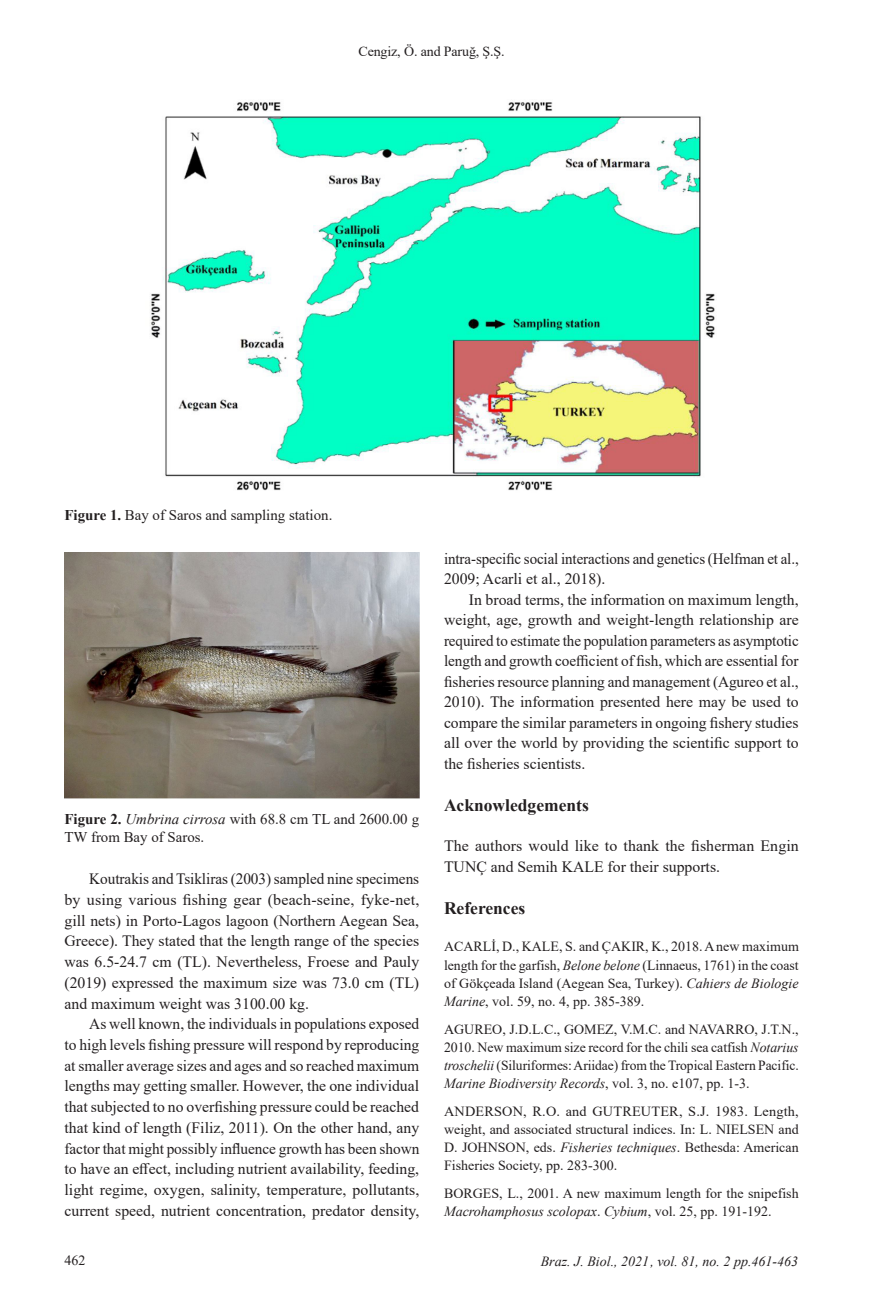
<style>
.page{position:relative;width:893px;height:1315px;background:#fff}
.page>*{position:absolute;margin:0;border:0;box-sizing:border-box;transform-origin:0 0}
.AcknowledgmentHead{font:700 17.5px "Times New Roman";color:#231f20}
.ReferenceHead{font:700 17.5px "Times New Roman";color:#231f20}
.Paragraph{font:15.75px/20.7px "Times New Roman";color:#231f20;text-align:justify}
.Paragraph-2{font:15.75px/20.5px "Times New Roman";color:#231f20;scale:.95 1}
.Acknowledgment{font:15.75px/20.5px "Times New Roman";letter-spacing:.005em;color:#231f20}
.FigureCaption{font:14.88px/17.8px "Times New Roman";color:#231f20}
.Reference{font:14px/18px "Times New Roman";color:#231f20;text-align:justify}
.t1{font:italic 14px "Times New Roman";color:#231f20}
.s1{font-weight:700}
.s2{font-style:italic}
</style>
<div class="page">
<img style="left:150px;top:102px;width:565px;height:389px">
<img style="left:64px;top:553px;width:355px;height:245px">
<p class="Reference" style="left:358px;top:42px;width:148px">Cengiz, Ö. and Paruğ, Ş.Ş.</p>
<p class="FigureCaption" style="left:64px;top:505px;width:269px"><span class="s1">Figure 1.</span> Bay of Saros and sampling station.</p>
<p class="FigureCaption" style="left:64px;top:809px;width:356px"><span class="s1">Figure 2.</span> <span class="s2">Umbrina cirrosa</span> with 68.8 cm TL and 2600.00 g<br>TW from Bay of Saros.</p>
<p class="Paragraph" style="left:64px;top:868px;width:356px;text-indent:25px">Koutrakis and Tsikliras (2003) sampled nine specimens by using various fishing gear (beach-seine, fyke-net, gill nets) in Porto-Lagos lagoon (Northern Aegean Sea, Greece). They stated that the length range of the species was 6.5-24.7 cm (TL). Nevertheless, Froese and Pauly (2019) expressed the maximum size was 73.0 cm (TL) and maximum weight was 3100.00 kg.</p>
<p class="Paragraph" style="left:64px;top:1013px;width:356px;text-indent:25px">As well known, the individuals in populations exposed to high levels fishing pressure will respond by reproducing at smaller average sizes and ages and so reached maximum lengths may getting smaller. However, the one individual that subjected to no overfishing pressure could be reached that kind of length (Filiz, 2011). On the other hand, any factor that might possibly influence growth has been shown to have an effect, including nutrient availability, feeding, light regime, oxygen, salinity, temperature, pollutants, current speed, nutrient concentration, predator density,</p>
<p class="Paragraph-2" style="left:444px;top:548px;width:375px">intra-specific social interactions and genetics (Helfman et al.,<br>2009; Acarli et al., 2018).</p>
<p class="Paragraph" style="left:444px;top:588px;width:356px;text-indent:25px">In broad terms, the information on maximum length, weight, age, growth and weight-length relationship are required to estimate the population parameters as asymptotic length and growth coefficient of fish, which are essential for fisheries resource planning and management (Agureo et al., 2010). The information presented here may be used to compare the similar parameters in ongoing fishery studies all over the world by providing the scientific support to the fisheries scientists.</p>
<p class="AcknowledgmentHead" style="left:444px;top:792px;width:146px">Acknowledgements</p>
<p class="Acknowledgment" style="left:444px;top:835px;width:356px">The authors would like to thank the fisherman Engin<br>TUNÇ and Semih KALE for their supports.</p>
<p class="ReferenceHead" style="left:444px;top:895px;width:83px">References</p>
<p class="Reference" style="left:444px;top:937px;width:356px">ACARLİ, D., KALE, S. and ÇAKIR, K., 2018. A new maximum length for the garfish, <span class="s2">Belone belone</span> (Linnaeus, 1761) in the coast of Gökçeada Island (Aegean Sea, Turkey). <span class="s2">Cahiers de Biologie Marine</span>, vol. 59, no. 4, pp. 385-389.</p>
<p class="Reference" style="left:444px;top:1019px;width:356px">AGUREO, J.D.L.C., GOMEZ, V.M.C. and NAVARRO, J.T.N., 2010. New maximum size record for the chili sea catfish <span class="s2">Notarius troschelii</span> (Siluriformes: Ariidae) from the Tropical Eastern Pacific.<br><span class="s2">Marine Biodiversity Records</span>, vol. 3, no. e107, pp. 1-3.</p>
<p class="Reference" style="left:444px;top:1101px;width:356px">ANDERSON, R.O. and GUTREUTER, S.J. 1983. Length, weight, and associated structural indices. In: L. NIELSEN and D. JOHNSON, eds. <span class="s2">Fisheries techniques</span>. Bethesda: American Fisheries Society, pp. 283-300.</p>
<p class="Reference" style="left:444px;top:1183px;width:356px">BORGES, L., 2001. A new maximum length for the snipefish<br><span class="s2">Macrohamphosus scolopax</span>. <span class="s2">Cybium</span>, vol. 25, pp. 191-192.</p>
<p class="t1" style="left:541px;top:1251px;width:259px">Braz. J. Biol., 2021 , vol. 81, no. 2 pp.461-463</p>
</div>
